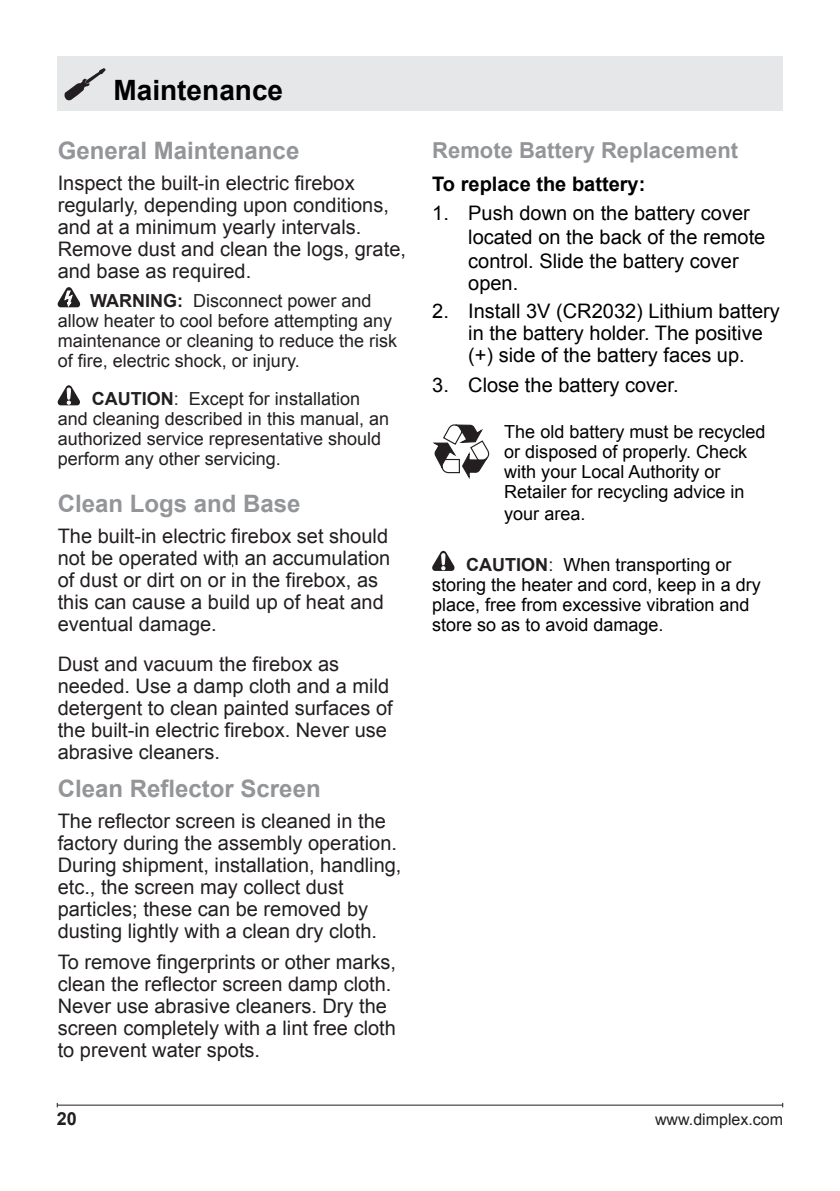
<style>
.page{position:relative;width:840px;height:1191px;background:#fff}
.page>*{position:absolute;margin:0;border:0;box-sizing:border-box;transform-origin:0 0}
.heading_1{font:700 28px "Arial";color:#000}
.heading_2{font:700 24px "Arial";color:#939598}
.heading_2-2{font:700 22px "Arial";color:#939598}
.Body_Text{font:20px/22px "Arial";color:#231f20}
.t1{font:20px/24px "Arial";color:#000}
.t2{font:700 20px "Arial";color:#000}
.Caution{font:18px/20px "Arial";color:#231f20}
.Caution-2{font:18px/20px "Arial";color:#000}
.t3{font:700 18px "Arial";color:#231f20}
.t4{font:16px "Arial";color:#231f20}
.s1{font-weight:700}
.s2{font-weight:700;color:#231f20}
.s3{color:#231f20}
</style>
<div class="page">
<hr style="left:57px;top:1104px;width:725px;height:1px;background:#231f20">
<div style="left:57px;top:57px;width:725px;height:54px;background:#e6e7e9"></div>
<svg style="left:432px;top:550px;width:22px;height:21px"></svg>
<svg style="left:64px;top:68px;width:42px;height:33px"></svg>
<svg style="left:432px;top:424px;width:57px;height:55px"></svg>
<svg style="left:58px;top:287px;width:22px;height:20px"></svg>
<svg style="left:58px;top:385px;width:22px;height:20px"></svg>
<p class="heading_1" style="left:113px;top:72px;width:171px">Maintenance</p>
<p class="heading_2" style="left:58px;top:135px;width:243px">General Maintenance</p>
<p class="Body_Text" style="left:58px;top:172px;width:349px">Inspect the built-in electric firebox regularly, depending upon conditions, and at a minimum yearly intervals.<br>Remove dust and clean the logs, grate, and base as required.</p>
<p class="Caution" style="left:58px;top:291px;width:341px;text-indent:32px"><span class="s1">WARNING:</span> Disconnect power and allow heater to cool before attempting any maintenance or cleaning to reduce the risk of fire, electric shock, or injury.</p>
<p class="Caution" style="left:58px;top:389px;width:333px;text-indent:34px"><span class="s1">CAUTION</span>: Except for installation and cleaning described in this manual, an authorized service representative should perform any other servicing.</p>
<p class="heading_2" style="left:58px;top:488px;width:244px">Clean Logs and Base</p>
<p class="Body_Text" style="left:58px;top:525px;width:334px">The built-in electric firebox set should not be operated with an accumulation of dust or dirt on or in the firebox, as this can cause a build up of heat and eventual damage.</p>
<p class="Body_Text" style="left:58px;top:653px;width:336px">Dust and vacuum the firebox as needed. Use a damp cloth and a mild detergent to clean painted surfaces of the built-in electric firebox. Never use abrasive cleaners.</p>
<p class="heading_2" style="left:58px;top:772px;width:264px">Clean Reflector Screen</p>
<p class="Body_Text" style="left:58px;top:810px;width:345px">The reflector screen is cleaned in the factory during the assembly operation.<br>During shipment, installation, handling, etc., the screen may collect dust particles; these can be removed by dusting lightly with a clean dry cloth.</p>
<p class="Body_Text" style="left:58px;top:951px;width:339px">To remove fingerprints or other marks, clean the reflector screen damp cloth.<br>Never use abrasive cleaners. Dry the screen completely with a lint free cloth to prevent water spots.</p>
<p class="heading_2-2" style="left:432px;top:135px;width:307px">Remote Battery Replacement</p>
<p class="t2" style="left:432px;top:170px;width:215px">To replace the battery:</p>
<p class="t1" style="left:468px;top:202px;width:298px;text-indent:-36px">1. Push down on the battery cover located on the back of the remote control. Slide the battery cover</p>
<p class="t1" style="left:468px;top:272px;width:52px">open.</p>
<p class="t1" style="left:468px;top:300px;width:313px;line-height:22px;text-indent:-36px">2. Install 3V (CR2032) Lithium battery in the battery holder. The positive (+) side of the battery faces up.</p>
<p class="t1" style="left:432px;top:373px;width:248px">3. Close the battery cover.</p>
<p class="Caution-2" style="left:504px;top:422px;width:263px">The old battery must be recycled or disposed of properly. Check with your Local Authority or<br>Retailer for recycling advice in</p>
<p class="Caution-2" style="left:504px;top:504px;width:83px">your area.</p>
<p class="Caution-2" style="left:432px;top:555px;width:330px;text-indent:34px"><span class="s2">CAUTION</span><span class="s3">:</span> When transporting or storing the heater and cord, keep in a dry place, free from excessive vibration and store so as to avoid damage.</p>
<p class="t3" style="left:57px;top:1106px;width:22px">20</p>
<p class="t4" style="left:654px;top:1108px;width:130px">www.dimplex.com</p>
</div>
